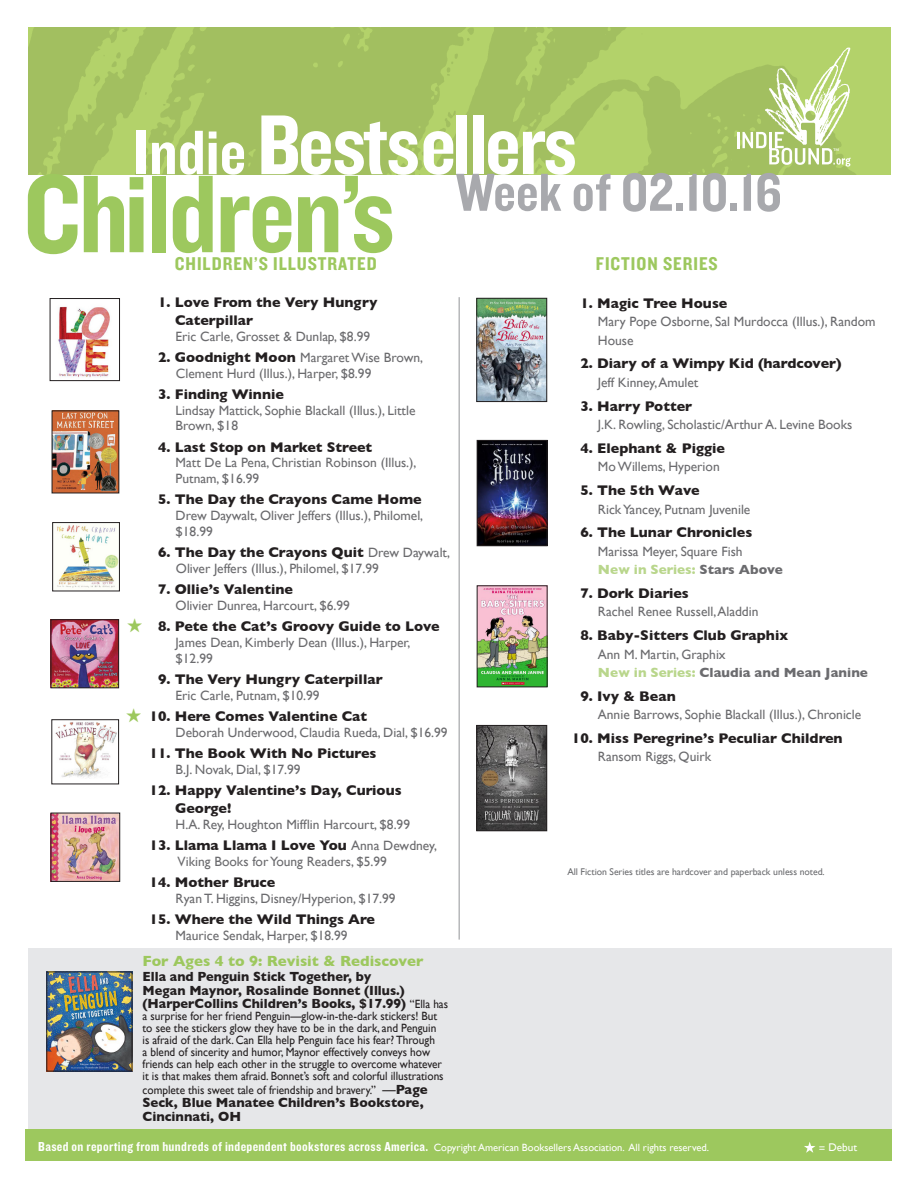
<style>
.page{position:relative;width:918px;height:1188px;background:#fff}
.page>*{position:absolute;margin:0;border:0;box-sizing:border-box;transform-origin:0 0}
.t1{font:114.6px "Knockout 50 Welterweight";letter-spacing:-.02em;color:#9dc85e}
.t2{font:88.05px "Knockout 50 Welterweight";letter-spacing:-.03em;color:#fff}
.t3{font:55.5px "Knockout 50 Welterweight";color:#a8a9ad}
.t4{font:19.2px "Knockout 50 Welterweight";letter-spacing:.05em;color:#9dc85e}
.t5{font:700 15px "Gill Sans";color:#9dc85e}
.BestsellerTitle{font:700 14.25px/18px "Gill Sans";color:#231f20}
.Body_Text_2{font:13.5px/15.8px "Gill Sans";color:#6b6b6e}
.BestsellerTitle-2{font:13.5px/15.8px "Gill Sans";color:#6b6b6e}
.t6{font:13.5px "Knockout 50 Welterweight";letter-spacing:.025em;color:#fff}
.t7{font:700 13.5px/13.5px "Gill Sans";color:#231f20;scale:.95 1}
.t8{font:700 13.5px/13.5px "Gill Sans";color:#231f20}
.Body_Text_2-2{font:700 13.5px "Gill Sans";color:#6b6b6e}
.Body_Text_2-3{font:700 13.5px "Gill Sans";color:#b9d68c}
.t9{font:12px/12px "Gill Sans";color:#231f20;scale:.94 1}
.t10{font:11.1px "Gill Sans";color:#fff}
.t11{font:9.75px "Gill Sans";letter-spacing:-.005em;color:#6c6d70}
.s1{font-size:65.1px}
.s2{font-weight:700;font-size:14.25px;color:#231f20}
.s3{font-weight:400;font-size:13.5px;color:#6b6b6e}
.s4{font-weight:400;font-size:12px}
.s5{font-size:13.5px}
.s6{font-weight:700;font-size:13.5px}
.s7{color:#6b6b6e}
.s8{color:#b9d68c}
.s9{font-family:"Gill Sans";font-size:10.5px}
</style>
<div class="page">
<hr style="left:459px;top:297px;width:1px;height:643px;background:#939598">
<div style="left:28px;top:948px;width:864px;height:182px;background:#e6e7e9"></div>
<img style="left:28px;top:27px;width:862px;height:147px">
<div style="left:26px;top:1130px;width:866px;height:31px;background:#9dc85e"></div>
<svg style="left:737px;top:47px;width:114px;height:120px"></svg>
<img style="left:58px;top:306px;width:52px;height:71px">
<div style="left:50px;top:298px;width:70px;height:83px;border:1px solid #231f20"></div>
<img style="left:53px;top:621px;width:64px;height:65px">
<div style="left:51px;top:619px;width:68px;height:69px;border:1px solid #231f20"></div>
<img style="left:55px;top:722px;width:62px;height:56px">
<img style="left:53px;top:815px;width:65px;height:65px">
<div style="left:51px;top:813px;width:69px;height:69px;border:1px solid #231f20"></div>
<img style="left:479px;top:300px;width:66px;height:100px">
<div style="left:477px;top:298px;width:70px;height:104px;border:1px solid #231f20"></div>
<img style="left:54px;top:413px;width:63px;height:78px">
<div style="left:52px;top:411px;width:67px;height:82px;border:1px solid #231f20"></div>
<svg style="left:804px;top:1142px;width:12px;height:11px"></svg>
<img style="left:56px;top:524px;width:62px;height:64px">
<div style="left:52px;top:522px;width:68px;height:69px;border:1px solid #231f20"></div>
<img style="left:479px;top:442px;width:66px;height:102px">
<div style="left:477px;top:440px;width:70px;height:106px;border:1px solid #231f20"></div>
<img style="left:49px;top:974px;width:81px;height:95px">
<img style="left:479px;top:588px;width:66px;height:97px">
<img style="left:479px;top:727px;width:66px;height:102px">
<div style="left:477px;top:725px;width:70px;height:106px;border:1px solid #231f20"></div>
<p class="t2" style="left:133px;top:87px;width:445px"><span class="s1">Indie</span> Bestsellers</p>
<p class="t3" style="left:456px;top:156px;width:328px">Week of 02.10.16</p>
<p class="t1" style="left:23px;top:139px;width:374px">Children’s</p>
<p class="t4" style="left:175px;top:251px;width:203px">CHILDREN’S ILLUSTRATED</p>
<p class="t4" style="left:596px;top:251px;width:123px">FICTION SERIES</p>
<p class="BestsellerTitle" style="left:175px;top:293px;width:204px;text-indent:-17px">1. Love From the Very Hungry<br>Caterpillar</p>
<p class="Body_Text_2" style="left:176px;top:328px;width:196px">Eric Carle, Grosset &amp; Dunlap, $8.99</p>
<p class="BestsellerTitle-2" style="left:176px;top:349px;width:249px;text-indent:-18px"><span class="s2">2. Goodnight Moon</span> Margaret Wise Brown,<br>Clement Hurd (Illus.), Harper, $8.99</p>
<p class="BestsellerTitle" style="left:158px;top:385px;width:127px">3. Finding Winnie</p>
<p class="Body_Text_2" style="left:176px;top:402px;width:241px">Lindsay Mattick, Sophie Blackall (Illus.), Little<br>Brown, $18</p>
<p class="BestsellerTitle" style="left:158px;top:438px;width:216px">4. Last Stop on Market Street</p>
<p class="Body_Text_2" style="left:176px;top:455px;width:243px">Matt De La Pena, Christian Robinson (Illus.),<br>Putnam, $16.99</p>
<p class="BestsellerTitle" style="left:158px;top:490px;width:265px">5. The Day the Crayons Came Home</p>
<p class="Body_Text_2" style="left:176px;top:508px;width:249px">Drew Daywalt, Oliver Jeffers (Illus.), Philomel, $18.99</p>
<p class="BestsellerTitle" style="left:158px;top:543px;width:294px">6. The Day the Crayons Quit <span class="s3">Drew Daywalt,</span></p>
<p class="BestsellerTitle-2" style="left:176px;top:560px;width:204px">Oliver Jeffers (Illus.), Philomel, $17.99</p>
<p class="BestsellerTitle" style="left:158px;top:580px;width:136px">7. Ollie’s Valentine</p>
<p class="Body_Text_2" style="left:176px;top:597px;width:176px">Olivier Dunrea, Harcourt, $6.99</p>
<p class="BestsellerTitle" style="left:158px;top:617px;width:283px">8. Pete the Cat’s Groovy Guide to Love</p>
<p class="Body_Text_2" style="left:176px;top:634px;width:236px">James Dean, Kimberly Dean (Illus.), Harper, $12.99</p>
<p class="BestsellerTitle" style="left:158px;top:670px;width:226px">9. The Very Hungry Caterpillar</p>
<p class="Body_Text_2" style="left:176px;top:687px;width:146px">Eric Carle, Putnam, $10.99</p>
<p class="BestsellerTitle" style="left:150px;top:707px;width:219px">10. Here Comes Valentine Cat</p>
<p class="Body_Text_2" style="left:176px;top:724px;width:274px">Deborah Underwood, Claudia Rueda, Dial, $16.99</p>
<p class="BestsellerTitle" style="left:150px;top:744px;width:228px">11. The Book With No Pictures</p>
<p class="Body_Text_2" style="left:176px;top:761px;width:127px">B.J. Novak, Dial, $17.99</p>
<p class="BestsellerTitle" style="left:175px;top:781px;width:228px;text-indent:-25px">12. Happy Valentine’s Day, Curious<br>George!</p>
<p class="Body_Text_2" style="left:176px;top:816px;width:236px">H.A. Rey, Houghton Mifflin Harcourt, $8.99</p>
<p class="BestsellerTitle" style="left:150px;top:836px;width:289px">13. Llama Llama I Love You <span class="s3">Anna Dewdney,</span></p>
<p class="BestsellerTitle-2" style="left:178px;top:853px;width:211px">Viking Books for Young Readers, $5.99</p>
<p class="BestsellerTitle" style="left:150px;top:873px;width:127px">14. Mother Bruce</p>
<p class="Body_Text_2" style="left:176px;top:890px;width:222px">Ryan T. Higgins, Disney/Hyperion, $17.99</p>
<p class="BestsellerTitle" style="left:150px;top:910px;width:227px">15. Where the Wild Things Are</p>
<p class="Body_Text_2" style="left:176px;top:927px;width:174px">Maurice Sendak, Harper, $18.99</p>
<p class="t5" style="left:143px;top:949px;width:282px">For Ages 4 to 9: Revisit &amp; Rediscover</p>
<p class="t7" style="left:143px;top:970px;width:323px">Ella and Penguin Stick Together, by<br>Megan Maynor, Rosalinde Bonnet (Illus.) (HarperCollins Children’s Books, $17.99) <span class="s4">“Ella has</span></p>
<p class="t9" style="left:143px;top:1010px;width:322px">a surprise for her friend Penguin—glow-in-the-dark stickers! But to see the stickers glow they have to be in the dark, and Penguin is afraid of the dark. Can Ella help Penguin face his fear? Through<br>a blend of sincerity and humor, Maynor effectively conveys how friends can help each other in the struggle to overcome whatever it is that makes them afraid. Bonnet’s soft and colorful illustrations</p>
<p class="t9" style="left:143px;top:1084px;width:305px">complete this sweet tale of friendship and bravery.” <span class="s5">—</span><span class="s6">Page</span></p>
<p class="t8" style="left:143px;top:1096px;width:283px">Seck, Blue Manatee Children’s Bookstore,<br>Cincinnati, OH</p>
<p class="BestsellerTitle" style="left:580px;top:294px;width:148px">1. Magic Tree House</p>
<p class="Body_Text_2" style="left:598px;top:312px;width:279px;line-height:18.3px">Mary Pope Osborne, Sal Murdocca (Illus.), Random<br>House</p>
<p class="BestsellerTitle" style="left:580px;top:354px;width:263px">2. Diary of a Wimpy Kid (hardcover)</p>
<p class="Body_Text_2" style="left:598px;top:374px;width:102px">Jeff Kinney, Amulet</p>
<p class="BestsellerTitle" style="left:580px;top:397px;width:113px">3. Harry Potter</p>
<p class="Body_Text_2" style="left:598px;top:416px;width:256px">J.K. Rowling, Scholastic/Arthur A. Levine Books</p>
<p class="BestsellerTitle" style="left:580px;top:439px;width:146px">4. Elephant &amp; Piggie</p>
<p class="Body_Text_2" style="left:598px;top:459px;width:123px">Mo Willems, Hyperion</p>
<p class="BestsellerTitle" style="left:580px;top:481px;width:121px">5. The 5th Wave</p>
<p class="Body_Text_2" style="left:598px;top:501px;width:154px">Rick Yancey, Putnam Juvenile</p>
<p class="BestsellerTitle" style="left:580px;top:523px;width:173px">6. The Lunar Chronicles</p>
<p class="Body_Text_2" style="left:598px;top:543px;width:146px">Marissa Meyer, Square Fish</p>
<p class="Body_Text_2-3" style="left:598px;top:559px;width:186px">New in Series: <span class="s7">Stars Above</span></p>
<p class="BestsellerTitle" style="left:580px;top:584px;width:110px">7. Dork Diaries</p>
<p class="Body_Text_2" style="left:598px;top:604px;width:162px">Rachel Renee Russell, Aladdin</p>
<p class="BestsellerTitle" style="left:580px;top:626px;width:209px">8. Baby-Sitters Club Graphix</p>
<p class="Body_Text_2" style="left:598px;top:646px;width:129px">Ann M. Martin, Graphix</p>
<p class="Body_Text_2-2" style="left:598px;top:662px;width:272px"><span class="s8">New in Series:</span> Claudia and Mean Janine</p>
<p class="BestsellerTitle" style="left:580px;top:687px;width:97px">9. Ivy &amp; Bean</p>
<p class="Body_Text_2" style="left:598px;top:707px;width:265px">Annie Barrows, Sophie Blackall (Illus.), Chronicle</p>
<p class="BestsellerTitle" style="left:572px;top:729px;width:272px">10. Miss Peregrine’s Peculiar Children</p>
<p class="Body_Text_2" style="left:598px;top:749px;width:115px">Ransom Riggs, Quirk</p>
<p class="t11" style="left:567px;top:866px;width:259px">All Fiction Series titles are hardcover and paperback unless noted.</p>
<p class="t6" style="left:38px;top:1137px;width:672px">Based on reporting from hundreds of independent bookstores across America. <span class="s9">Copyright American Booksellers Association. All rights reserved.</span></p>
<p class="t10" style="left:819px;top:1141px;width:40px">= Debut</p>
</div>
